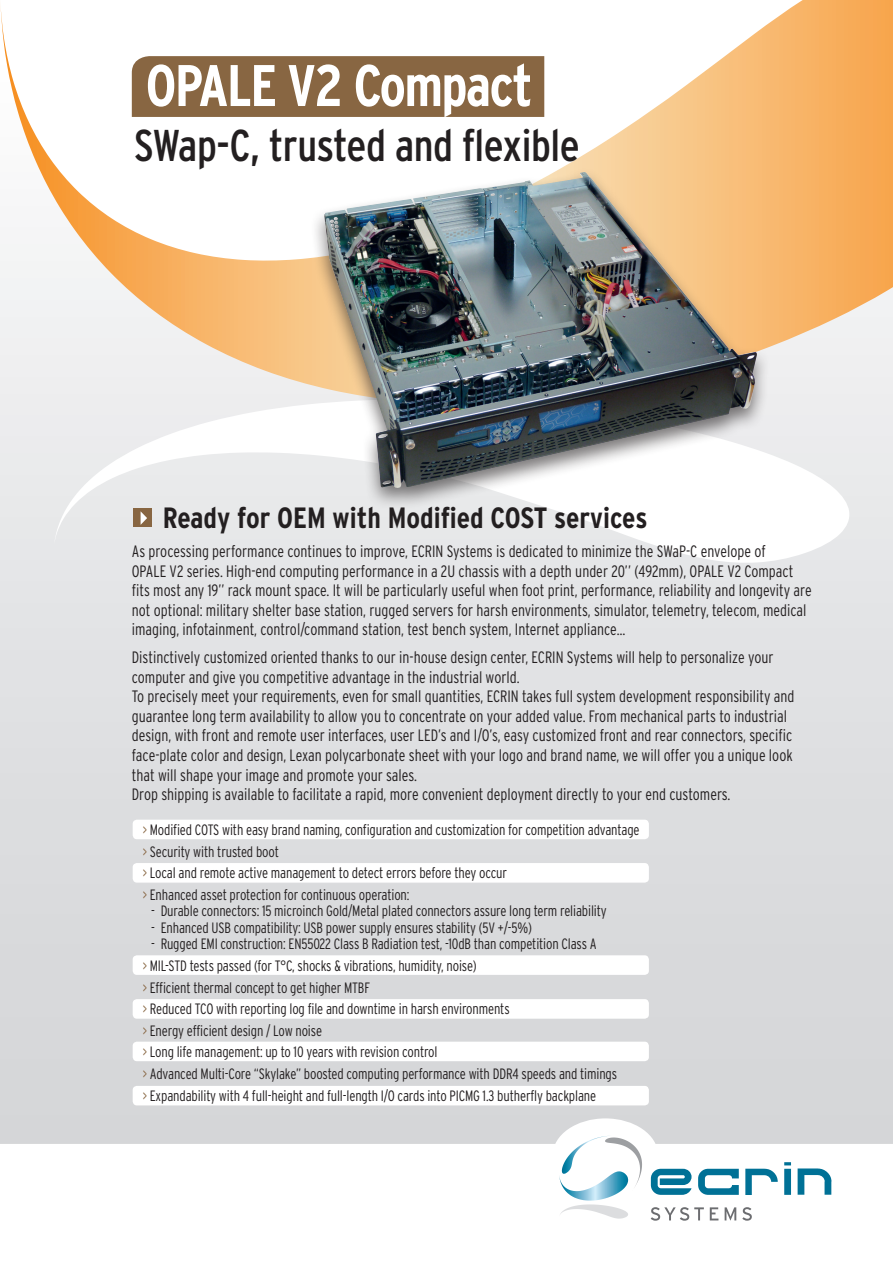
<style>
.page{position:relative;width:893px;height:1263px;background:#fff}
.page>*{position:absolute;margin:0;border:0;box-sizing:border-box;transform-origin:0 0}
.t1{font:700 condensed 58.5px "Interstate";letter-spacing:-.03em;color:#fff}
.t2{font:condensed 44.55px "Interstate";letter-spacing:-.01em;color:#231f20}
.t3{font:700 condensed 29.25px "Interstate";color:#231f20}
.t4{font:300 condensed 16.5px/19.5px "Interstate";color:#231f20;scale:.95 1}
.t5{font:300 condensed 15px "Interstate";letter-spacing:-.01em;color:#231f20;scale:.95 1}
.s1{color:#886642}
</style>
<div class="page">
<div style="left:0;top:404px;width:893px;height:740px;background:#dcdddf"></div>
<svg style="left:0;top:0;width:893px;height:404px"></svg>
<svg style="left:54px;top:399px;width:796px;height:164px;fill:#e9eaeb"></svg>
<div style="left:132px;top:56px;width:412px;height:61px;background:#886642"></div>
<div style="left:133px;top:508px;width:19px;height:19px;background:#886642"></div>
<svg style="left:141px;top:512px;width:6px;height:13px"></svg>
<div style="left:133px;top:820px;width:516px;height:19px;background:#fff;border-radius:4px"></div>
<div style="left:133px;top:863px;width:516px;height:19px;background:#fff;border-radius:4px"></div>
<div style="left:133px;top:955px;width:516px;height:20px;background:#fff;border-radius:4px"></div>
<div style="left:133px;top:999px;width:516px;height:20px;background:#fff;border-radius:4px"></div>
<div style="left:133px;top:1042px;width:516px;height:19px;background:#fff;border-radius:4px"></div>
<div style="left:133px;top:1086px;width:516px;height:19px;background:#fff;border-radius:4px"></div>
<div style="left:553px;top:1118px;width:105px;height:74px;background:#fff;border-radius:50%"></div>
<svg style="left:559px;top:1135px;width:83px;height:84px"></svg>
<svg style="left:651px;top:1162px;width:180px;height:33px"></svg>
<svg style="left:651px;top:1207px;width:101px;height:14px"></svg>
<div style="left:310px;top:167px;width:461px;height:344px;background:#231f20;opacity:.6"></div>
<img style="left:324px;top:172px;width:433px;height:316px">
<p class="t1" style="left:146px;top:53px;width:389px">OPALE V2 Compact</p>
<p class="t2" style="left:134px;top:121px;width:447px">SWap-C, trusted and flexible</p>
<p class="t3" style="left:163px;top:501px;width:486px">Ready for OEM with Modified COST services</p>
<p class="t4" style="left:132px;top:541px;width:717px">As processing performance continues to improve, ECRIN Systems is dedicated to minimize the SWaP-C envelope of<br>OPALE V2 series. High-end computing performance in a 2U chassis with a depth under 20’’ (492mm), OPALE V2 Compact fits most any 19’’ rack mount space. It will be particularly useful when foot print, performance, reliability and longevity are not optional: military shelter base station, rugged servers for harsh environments, simulator, telemetry, telecom, medical imaging, infotainment, control/command station, test bench system, Internet appliance…</p>
<p class="t4" style="left:132px;top:647px;width:677px">Distinctively customized oriented thanks to our in-house design center, ECRIN Systems will help to personalize your computer and give you competitive advantage in the industrial world.</p>
<p class="t4" style="left:132px;top:686px;width:699px">To precisely meet your requirements, even for small quantities, ECRIN takes full system development responsibility and guarantee long term availability to allow you to concentrate on your added value. From mechanical parts to industrial design, with front and remote user interfaces, user LED’s and I/O’s, easy customized front and rear connectors, specific face-plate color and design, Lexan polycarbonate sheet with your logo and brand name, we will offer you a unique look that will shape your image and promote your sales.</p>
<p class="t4" style="left:132px;top:785px;width:632px">Drop shipping is available to facilitate a rapid, more convenient deployment directly to your end customers.</p>
<p class="t5" style="left:143px;top:821px;width:525px"><span class="s1">&gt;</span> Modified COTS with easy brand naming, configuration and customization for competition advantage</p>
<p class="t5" style="left:143px;top:843px;width:145px"><span class="s1">&gt;</span> Security with trusted boot</p>
<p class="t5" style="left:143px;top:864px;width:385px"><span class="s1">&gt;</span> Local and remote active management to detect errors before they occur</p>
<p class="t5" style="left:143px;top:886px;width:282px"><span class="s1">&gt;</span> Enhanced asset protection for continuous operation:</p>
<p class="t5" style="left:151px;top:903px;width:481px">- Durable connectors: 15 microinch Gold/Metal plated connectors assure long term reliability</p>
<p class="t5" style="left:151px;top:919px;width:402px">- Enhanced USB compatibility: USB power supply ensures stability (5V +/-5%)</p>
<p class="t5" style="left:151px;top:936px;width:470px">- Rugged EMI construction: EN55022 Class B Radiation test, -10dB than competition Class A</p>
<p class="t5" style="left:143px;top:957px;width:353px"><span class="s1">&gt;</span> MIL-STD tests passed (for T°C, shocks &amp; vibrations, humidity, noise)</p>
<p class="t5" style="left:143px;top:979px;width:241px"><span class="s1">&gt;</span> Efficient thermal concept to get higher MTBF</p>
<p class="t5" style="left:143px;top:1000px;width:388px"><span class="s1">&gt;</span> Reduced TCO with reporting log file and downtime in harsh environments</p>
<p class="t5" style="left:143px;top:1022px;width:190px"><span class="s1">&gt;</span> Energy efficient design / Low noise</p>
<p class="t5" style="left:143px;top:1044px;width:312px"><span class="s1">&gt;</span> Long life management: up to 10 years with revision control</p>
<p class="t5" style="left:143px;top:1065px;width:501px"><span class="s1">&gt;</span> Advanced Multi-Core “Skylake” boosted computing performance with DDR4 speeds and timings</p>
<p class="t5" style="left:143px;top:1087px;width:479px"><span class="s1">&gt;</span> Expandability with 4 full-height and full-length I/O cards into PICMG 1.3 butherfly backplane</p>
</div>
